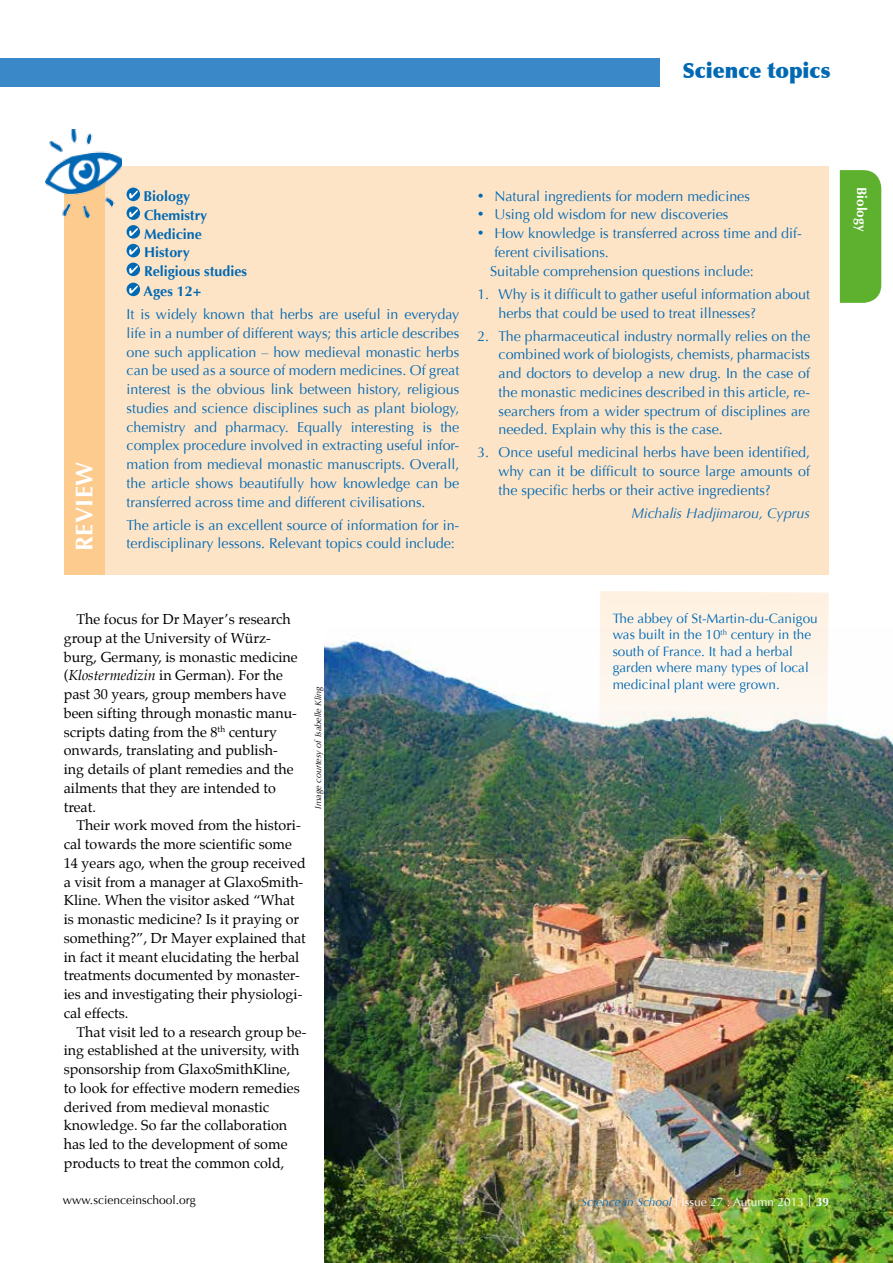
<style>
.page{position:relative;width:893px;height:1263px;background:#fff}
.page>*{position:absolute;margin:0;border:0;box-sizing:border-box;transform-origin:0 0}
.t1{font:700 24px "Optima";letter-spacing:.02em;color:#fff}
.t2{font:900 21px "Optima";color:#0069b4}
.t3{font:14.25px/18.8px "Optima";color:#0069b4;text-align:justify}
.t4{font:14.25px/18.8px "Palatino";color:#000}
.t5{font:700 14.25px/19px "Optima";color:#0069b4}
.t6{font:italic 14.25px "Optima";color:#0069b4}
.t7{font:13.5px/16.5px "Optima";color:#0069b4}
.t8{font:700 13.5px "Optima";color:#fff}
.t9{font:12px "Optima";color:#fff}
.t10{font:12px "Optima";color:#000}
.t11{font:italic 9px "Optima";color:#000}
.s1{font-style:italic}
.s2{font-style:italic;color:#0069b4}
.s3{font-family:"Helvetica Neue LT Pro";font-weight:100;font-size:17.25px}
.s4{font-weight:700}
</style>
<div class="page">
<div style="left:840px;top:170px;width:41px;height:133px;background:#5db12e"></div>
<div style="left:0;top:58px;width:659px;height:28px;background:#3b88c8"></div>
<img style="left:325px;top:641px;width:568px;height:622px">
<div style="left:65px;top:167px;width:764px;height:408px;background:#fee4c7"></div>
<div style="left:64px;top:167px;width:40px;height:407px;background:#fccb8d"></div>
<img style="left:46px;top:130px;width:76px;height:87px">
<svg style="left:127px;top:188px;width:13px;height:13px"></svg>
<svg style="left:129px;top:191px;width:9px;height:7px"></svg>
<svg style="left:127px;top:206px;width:13px;height:14px"></svg>
<svg style="left:129px;top:209px;width:9px;height:8px"></svg>
<svg style="left:127px;top:225px;width:13px;height:14px"></svg>
<svg style="left:129px;top:228px;width:9px;height:8px"></svg>
<svg style="left:127px;top:244px;width:13px;height:13px"></svg>
<svg style="left:129px;top:247px;width:9px;height:8px"></svg>
<svg style="left:127px;top:263px;width:13px;height:13px"></svg>
<svg style="left:129px;top:266px;width:9px;height:7px"></svg>
<svg style="left:127px;top:283px;width:13px;height:13px"></svg>
<svg style="left:129px;top:286px;width:9px;height:8px"></svg>
<svg style="left:599px;top:591px;width:230px;height:208px"></svg>
<h2 class="t2" style="left:682px;top:58px;width:150px">Science topics</h2>
<h1 class="t1" style="left:71px;top:551px;width:91px;rotate:-90deg">REVIEW</h1>
<p class="t5" style="left:144px;top:187px;width:105px">Biology<br>Chemistry<br>Medicine<br>History<br>Religious studies<br>Ages 12+</p>
<p class="t3" style="left:127px;top:305px;width:334px">It is widely known that herbs are useful in everyday life in a number of different ways; this article describes one such application – how medieval monastic herbs can be used as a source of modern medicines. Of great interest is the obvious link between history, religious studies and science disciplines such as plant biology, chemistry and pharmacy. Equally interesting is the complex procedure involved in extracting useful infor&shy;mation from medieval monastic manuscripts. Overall, the article shows beautifully how knowledge can be transferred across time and different civilisations.</p>
<p class="t3" style="left:127px;top:516px;width:334px">The article is an excellent source of information for in&shy;terdisciplinary lessons. Relevant topics could include:</p>
<p class="t3" style="left:477px;top:187px;width:274px">• Natural ingredients for modern medicines</p>
<p class="t3" style="left:477px;top:205px;width:253px">• Using old wisdom for new discoveries</p>
<p class="t3" style="left:490px;top:224px;width:313px;text-align:left;text-indent:-13px">• How knowledge is transferred across time and dif&shy;ferent civilisations.<br>Suitable comprehension questions include:</p>
<p class="t3" style="left:499px;top:285px;width:313px;text-indent:-21px">1. Why is it difficult to gather useful information about herbs that could be used to treat illnesses?</p>
<p class="t3" style="left:499px;top:326px;width:313px;text-indent:-21px">2. The pharmaceutical industry normally relies on the combined work of biologists, chemists, pharmacists and doctors to develop a new drug. In the case of the monastic medicines described in this article, re&shy;searchers from a wider spectrum of disciplines are needed. Explain why this is the case.</p>
<p class="t3" style="left:499px;top:443px;width:313px;text-indent:-21px">3. Once useful medicinal herbs have been identified, why can it be difficult to source large amounts of the specific herbs or their active ingredients?</p>
<p class="t6" style="left:632px;top:505px;width:180px">Michalis Hadjimarou, Cyprus</p>
<p class="t4" style="left:64px;top:610px;width:235px;text-indent:13px">The focus for Dr Mayer’s research group at the University of Würz&shy;burg, Germany, is monastic medicine (<span class="s1">Klostermedizin</span> in German). For the past 30 years, group members have been sifting through monastic manu&shy;scripts dating from the 8<sup>th</sup> century onwards, translating and publish&shy;ing details of plant remedies and the ailments that they are intended to treat.</p>
<p class="t4" style="left:64px;top:816px;width:244px;text-indent:13px">Their work moved from the histori&shy;cal towards the more scientific some 14 years ago, when the group received a visit from a manager at GlaxoSmith-Kline. When the visitor asked “What is monastic medicine? Is it praying or something?”, Dr Mayer explained that in fact it meant elucidating the herbal treatments documented by monaster&shy;ies and investigating their physiologi&shy;cal effects.</p>
<p class="t4" style="left:64px;top:1022px;width:244px;text-indent:13px">That visit led to a research group be&shy;ing established at the university, with sponsorship from GlaxoSmithKline,<br>to look for effective modern remedies derived from medieval monastic knowledge. So far the collaboration has led to the development of some products to treat the common cold,</p>
<p class="t11" style="left:313px;top:809px;width:124px;rotate:-90deg">Image courtesy of Isabelle Kling</p>
<p class="t10" style="left:63px;top:1192px;width:134px">www.scienceinschool.org</p>
<p class="t7" style="left:613px;top:610px;width:206px">The abbey of St-Martin-du-Canigou was built in the 10<sup>th</sup> century in the south of France. It had a herbal garden where many types of local medicinal plant were grown.</p>
<p class="t9" style="left:581px;top:1195px;width:249px"><span class="s2">Science in School</span> <span class="s3">I</span> Issue 27 : Autumn 2013 <span class="s3">I</span> <span class="s4">39</span></p>
<p class="t8" style="left:870px;top:187px;width:46px;rotate:90deg">Biology</p>
</div>
